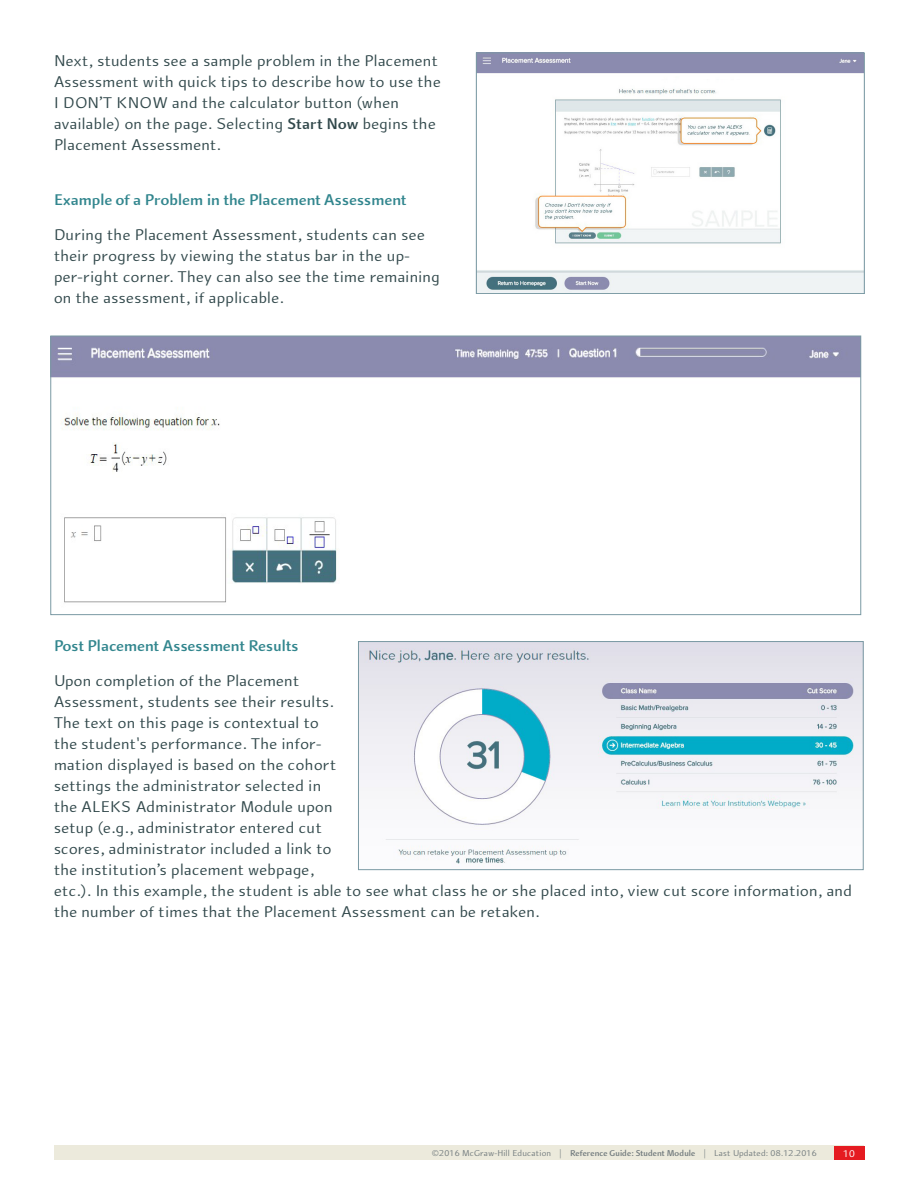
<style>
.page{position:relative;width:918px;height:1188px;background:#fff}
.page>*{position:absolute;margin:0;border:0;box-sizing:border-box;transform-origin:0 0}
.t1{font:16.5px/21px "Arum Sans";letter-spacing:.025em;color:#31484b}
.t2{font:700 16.5px "Arum Sans";letter-spacing:.015em;color:#32868e}
.t3{font:10.5px "Arum Sans";color:#fff}
.t4{font:9px "Arum Sans";letter-spacing:.025em;color:#727b7e}
.s1{font-weight:700}
</style>
<div class="page">
<div style="left:54px;top:1146px;width:810px;height:14px;background:#eceadc"></div>
<div style="left:834px;top:1146px;width:30px;height:14px;background:#e51b21"></div>
<img style="left:478px;top:55px;width:384px;height:237px">
<div style="left:476px;top:53px;width:388px;height:241px;border:1px solid #7a99a3"></div>
<img style="left:53px;top:338px;width:806px;height:265px">
<img style="left:360px;top:643px;width:501px;height:221px">
<div style="left:358px;top:641px;width:505px;height:229px;border:1px solid #7a99a3"></div>
<p class="t1" style="left:54px;top:51px;width:388px">Next, students see a sample problem in the Placement Assessment with quick tips to describe how to use the I DON’T KNOW and the calculator button (when available) on the page. Selecting <span class="s1">Start Now</span> begins the Placement Assessment.</p>
<p class="t2" style="left:54px;top:190px;width:354px">Example of a Problem in the Placement Assessment</p>
<p class="t1" style="left:54px;top:224px;width:387px">During the Placement Assessment, students can see their progress by viewing the status bar in the up&shy;per-right corner. They can also see the time remaining on the assessment, if applicable.</p>
<p class="t2" style="left:54px;top:636px;width:246px">Post Placement Assessment Results</p>
<p class="t1" style="left:54px;top:670px;width:799px">Upon completion of the Placement<br>Assessment, students see their results.<br>The text on this page is contextual to<br>the student's performance. The infor-<br>mation displayed is based on the cohort<br>settings the administrator selected in<br>the ALEKS Administrator Module upon<br>setup (e.g., administrator entered cut<br>scores, administrator included a link to<br>the institution’s placement webpage,<br>etc.). In this example, the student is able to see what class he or she placed into, view cut score information, and the number of times that the Placement Assessment can be retaken.</p>
<p class="t4" style="left:432px;top:1148px;width:386px">©2016 McGraw-Hill Education | <span class="s1">Reference Guide: Student Module</span> | Last Updated: 08.12.2016</p>
<p class="t3" style="left:843px;top:1147px;width:13px">10</p>
</div>
